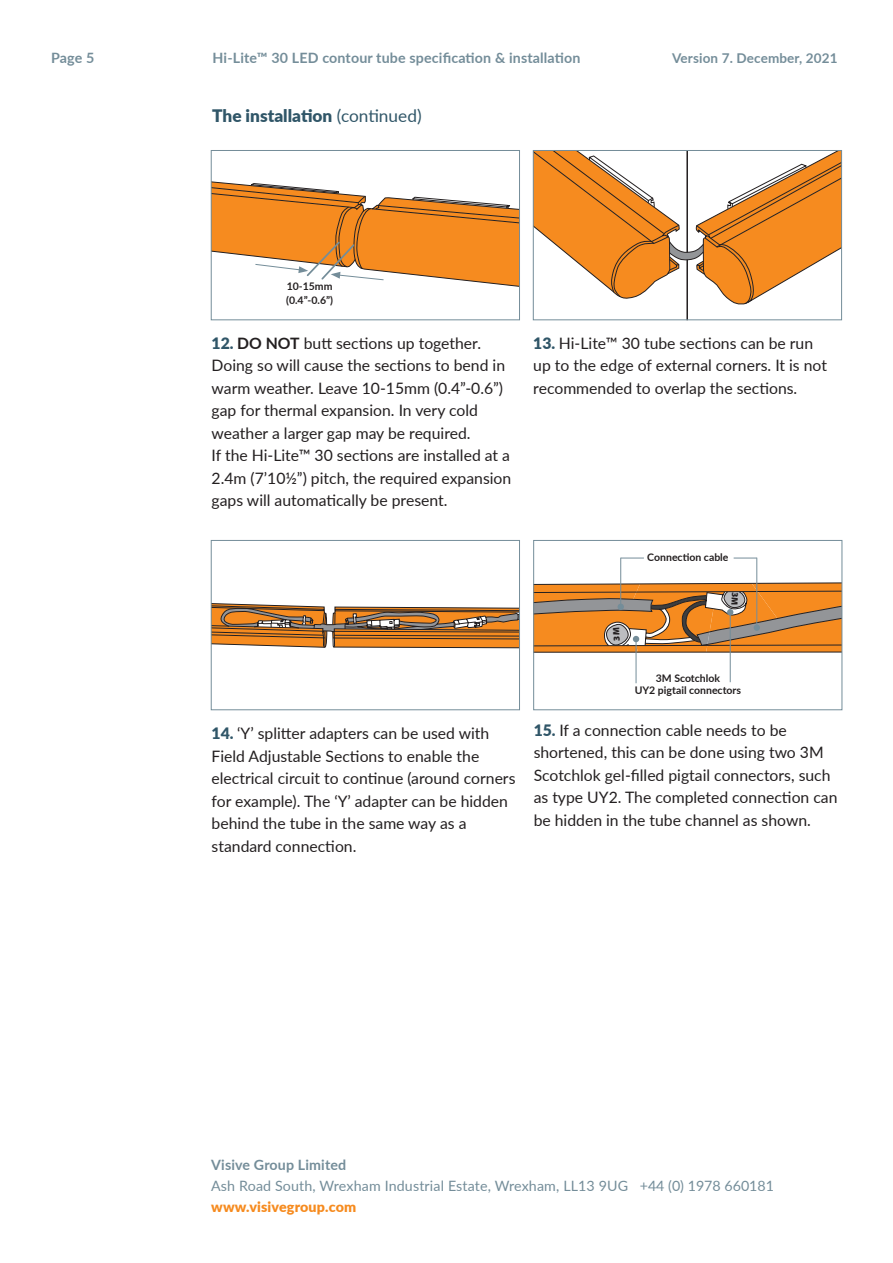
<style>
.page{position:relative;width:893px;height:1263px;background:#fff}
.page>*{position:absolute;margin:0;border:0;box-sizing:border-box;transform-origin:0 0}
.t1{font:900 17.25px "Lato";color:#305668}
.t2{font:15.75px/22.5px "Lato";color:#231f20}
.t3{font:14.25px/21px "Lato";letter-spacing:.01em;color:#748d99}
.t4{font:700 14.25px "Lato";letter-spacing:.01em;color:#748d99}
.t5{font:700 13.5px "Lato";letter-spacing:.01em;color:#748d99}
.t6{font:700 10.5px/12px "Lato";color:#231f20;text-align:center}
.s1{font-weight:400}
.s2{font-weight:900;color:#305668}
.s3{font-weight:700}
.s4{font-weight:900;color:#f68b1f}
</style>
<div class="page">
<hr style="left:686px;top:150px;width:2px;height:170px;background:#231f20">
<svg style="left:535px;top:152px;width:305px;height:153px"></svg>
<div style="left:533px;top:150px;width:309px;height:170px;border:1px solid #748d99"></div>
<svg style="left:535px;top:557px;width:305px;height:127px"></svg>
<div style="left:533px;top:540px;width:309px;height:170px;border:1px solid #748d99"></div>
<svg style="left:213px;top:603px;width:305px;height:46px"></svg>
<div style="left:211px;top:540px;width:309px;height:170px;border:1px solid #748d99"></div>
<hr style="left:620px;top:558px;width:1px;height:49px;background:#748d99">
<svg style="left:621px;top:558px;width:23px;height:1px"></svg>
<hr style="left:756px;top:558px;width:1px;height:70px;background:#748d99">
<svg style="left:734px;top:558px;width:23px;height:1px"></svg>
<hr style="left:636px;top:639px;width:1px;height:44px;background:#748d99">
<hr style="left:730px;top:612px;width:1px;height:70px;background:#748d99">
<div style="left:211px;top:150px;width:309px;height:170px;border:1px solid #748d99"></div>
<svg style="left:211px;top:175px;width:308px;height:115px"></svg>
<svg style="left:534px;top:583px;width:308px;height:69px"></svg>
<p class="t4" style="left:51px;top:47px;width:45px">Page 5</p>
<p class="t4" style="left:213px;top:47px;width:369px">Hi-Lite™ 30 LED contour tube specification &amp; installation</p>
<p class="t5" style="left:672px;top:48px;width:167px">Version 7. December, 2021</p>
<p class="t1" style="left:212px;top:102px;width:211px">The installation <span class="s1">(continued)</span></p>
<p class="t6" style="left:287px;top:280px;width:47px">10-15mm</p>
<p class="t6" style="left:286px;top:294px;width:48px">(0.4”-0.6”)</p>
<p class="t2" style="left:212px;top:331px;width:301px"><span class="s2">12.</span> <span class="s3">DO NOT</span> butt sections up together.<br>Doing so will cause the sections to bend in warm weather. Leave 10-15mm (0.4”-0.6”) gap for thermal expansion. In very cold weather a larger gap may be required.<br>If the Hi-Lite™ 30 sections are installed at a 2.4m (7’10½”) pitch, the required expansion gaps will automatically be present.</p>
<p class="t2" style="left:533px;top:331px;width:295px"><span class="s2">13.</span> Hi-Lite™ 30 tube sections can be run up to the edge of external corners. It is not recommended to overlap the sections.</p>
<p class="t6" style="left:647px;top:551px;width:83px">Connection cable</p>
<p class="t6" style="left:635px;top:672px;width:108px">3M Scotchlok<br>UY2 pigtail connectors</p>
<p class="t2" style="left:212px;top:721px;width:305px"><span class="s2">14.</span> ‘Y’ splitter adapters can be used with Field Adjustable Sections to enable the electrical circuit to continue (around corners for example). The ‘Y’ adapter can be hidden behind the tube in the same way as a standard connection.</p>
<p class="t2" style="left:534px;top:718px;width:305px"><span class="s2">15.</span> If a connection cable needs to be shortened, this can be done using two 3M Scotchlok gel-filled pigtail connectors, such as type UY2. The completed connection can be hidden in the tube channel as shown.</p>
<p class="t4" style="left:211px;top:1154px;width:137px">Visive Group Limited</p>
<p class="t3" style="left:211px;top:1174px;width:564px">Ash Road South, Wrexham Industrial Estate, Wrexham, LL13 9UG +44 (0) 1978 660181 <span class="s4">www.visivegroup.com</span></p>
</div>
